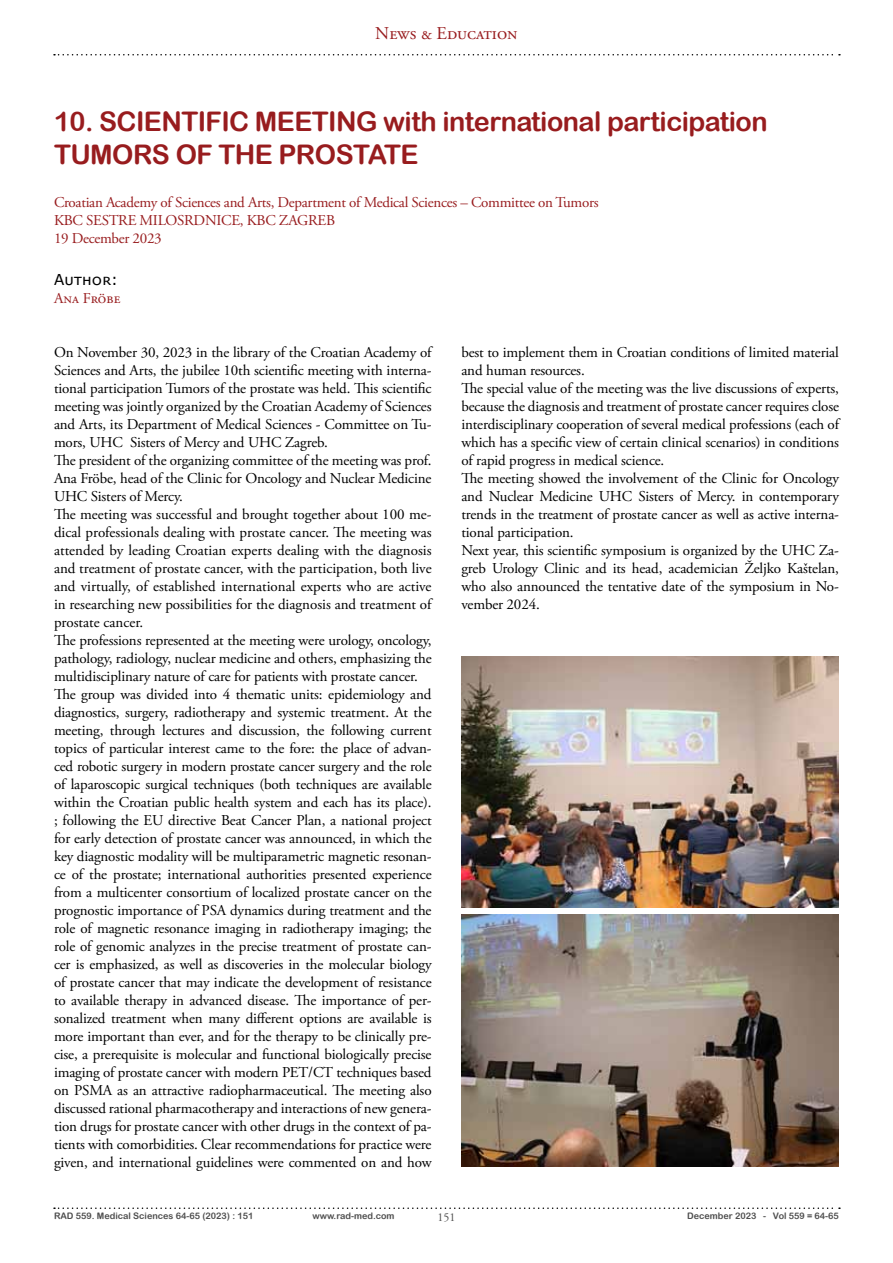
<style>
.page{position:relative;width:893px;height:1263px;background:#fff}
.page>*{position:absolute;margin:0;border:0;box-sizing:border-box;transform-origin:0 0}
.t1{font:27px/32.4px "Arial Rounded MT Bold";letter-spacing:-.02em;color:#981c1e}
.t2{font:18px "Adobe Garamond Pro";color:#981c1e}
.t3{font:15px/18px "Adobe Garamond Pro";letter-spacing:-.01em;color:#000}
.t4{font:15px/18px "Adobe Garamond Pro";letter-spacing:-.02em;color:#981c1e}
.t5{font:15px "Adobe Garamond Pro";letter-spacing:.005em;color:#981c1e}
.t6{font:15px "Verdana";letter-spacing:.005em;color:#000}
.t7{font:12px "Adobe Garamond Pro";color:#4d4d4d}
.t8{font:9px "Arial Rounded MT Bold";color:#4d4d4d}
</style>
<div class="page">
<svg style="left:54px;top:54px;width:786px;height:2px"></svg>
<svg style="left:54px;top:1207px;width:786px;height:2px"></svg>
<img style="left:461px;top:656px;width:378px;height:252px">
<img style="left:461px;top:915px;width:378px;height:251px">
<p class="t2" style="left:375px;top:23px;width:144px">News &amp; Education</p>
<h1 class="t1" style="left:54px;top:105px;width:715px">10. SCIENTIFIC MEETING with international participation<br>TUMORS OF THE PROSTATE</h1>
<p class="t4" style="left:54px;top:194px;width:546px">Croatian Academy of Sciences and Arts, Department of Medical Sciences – Committee on Tumors<br>KBC SESTRE MILOSRDNICE, KBC ZAGREB<br>19 December 2023</p>
<p class="t6" style="left:54px;top:269px;width:66px">Author:</p>
<p class="t5" style="left:54px;top:289px;width:68px">Ana Fröbe</p>
<p class="t3" style="left:54px;top:343px;width:379px">On November 30, 2023 in the library of the Croatian Academy of Sciences and Arts, the jubilee 10th scientific meeting with interna&shy;tional participation Tumors of the prostate was held. This scientific meeting was jointly organized by the Croatian Academy of Sciences and Arts, its Department of Medical Sciences - Committee on Tu&shy;mors, UHC Sisters of Mercy and UHC Zagreb.<br>The president of the organizing committee of the meeting was prof.<br>Ana Fröbe, head of the Clinic for Oncology and Nuclear Medicine UHC Sisters of Mercy.<br>The meeting was successful and brought together about 100 me&shy;dical professionals dealing with prostate cancer. The meeting was attended by leading Croatian experts dealing with the diagnosis and treatment of prostate cancer, with the participation, both live and virtually, of established international experts who are active in researching new possibilities for the diagnosis and treatment of prostate cancer.<br>The professions represented at the meeting were urology, oncology, pathology, radiology, nuclear medicine and others, emphasizing the multidisciplinary nature of care for patients with prostate cancer.<br>The group was divided into 4 thematic units: epidemiology and diagnostics, surgery, radiotherapy and systemic treatment. At the meeting, through lectures and discussion, the following current topics of particular interest came to the fore: the place of advan&shy;ced robotic surgery in modern prostate cancer surgery and the role of laparoscopic surgical techniques (both techniques are available within the Croatian public health system and each has its place). ; following the EU directive Beat Cancer Plan, a national project for early detection of prostate cancer was announced, in which the key diagnostic modality will be multiparametric magnetic resonan&shy;ce of the prostate; international authorities presented experience from a multicenter consortium of localized prostate cancer on the prognostic importance of PSA dynamics during treatment and the role of magnetic resonance imaging in radiotherapy imaging; the role of genomic analyzes in the precise treatment of prostate can&shy;cer is emphasized, as well as discoveries in the molecular biology of prostate cancer that may indicate the development of resistance to available therapy in advanced disease. The importance of per&shy;sonalized treatment when many different options are available is more important than ever, and for the therapy to be clinically pre&shy;cise, a prerequisite is molecular and functional biologically precise imaging of prostate cancer with modern PET/CT techniques based on PSMA as an attractive radiopharmaceutical. The meeting also discussed rational pharmacotherapy and interactions of new genera&shy;tion drugs for prostate cancer with other drugs in the context of pa&shy;tients with comorbidities. Clear recommendations for practice were given, and international guidelines were commented on and how</p>
<p class="t3" style="left:461px;top:344px;width:379px">best to implement them in Croatian conditions of limited material and human resources.<br>The special value of the meeting was the live discussions of experts, because the diagnosis and treatment of prostate cancer requires close interdisciplinary cooperation of several medical professions (each of which has a specific view of certain clinical scenarios) in conditions of rapid progress in medical science.<br>The meeting showed the involvement of the Clinic for Oncology and Nuclear Medicine UHC Sisters of Mercy. in contemporary trends in the treatment of prostate cancer as well as active interna&shy;tional participation.<br>Next year, this scientific symposium is organized by the UHC Za&shy;greb Urology Clinic and its head, academician Željko Kaštelan, who also announced the tentative date of the symposium in No&shy;vember 2024.</p>
<p class="t8" style="left:54px;top:1210px;width:201px">RAD 559. Medical Sciences 64-65 (2023) : 151</p>
<p class="t8" style="left:312px;top:1210px;width:84px">www.rad-med.com</p>
<p class="t7" style="left:437px;top:1210px;width:19px">151</p>
<p class="t8" style="left:687px;top:1210px;width:153px">December 2023 - Vol 559 = 64-65</p>
</div>
